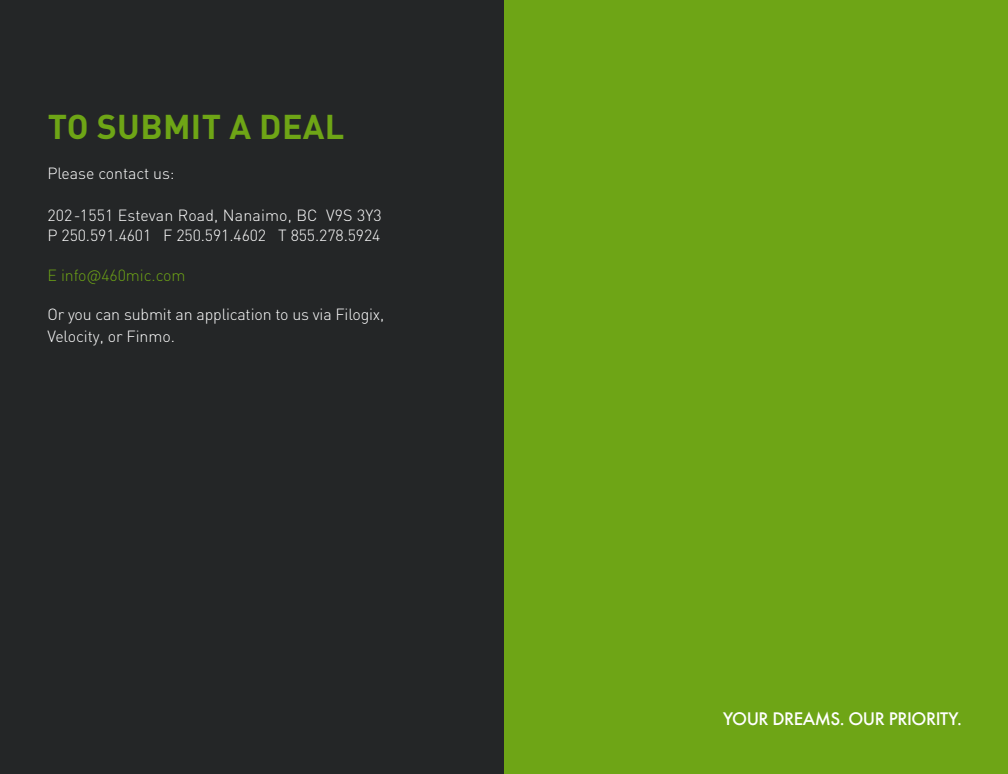
<style>
.page{position:relative;width:1008px;height:774px;background:#fff}
.page>*{position:absolute;margin:0;border:0;box-sizing:border-box;transform-origin:0 0}
.t1{font:700 34px "DINOT";letter-spacing:.01em;color:#6ea516}
.t2{font:500 19px "Futura EF";letter-spacing:-.025em;color:#fff}
.t3{font:300 16px/22px "DIN";letter-spacing:-.005em;color:#fff}
.t4{font:300 16px "DIN";letter-spacing:-.005em;color:#6ea516}
.s1{font-family:"DINOT"}
</style>
<div class="page">
<div style="left:0;top:0;width:504px;height:774px;background:#242627"></div>
<div style="left:504px;top:0;width:504px;height:774px;background:#6ea516"></div>
<p class="t1" style="left:48px;top:105px;width:298px">TO SUBMIT A DEAL</p>
<p class="t3" style="left:48px;top:162px;width:129px">Please contact us:</p>
<p class="t3" style="left:48px;top:204px;width:336px">202-1551 Estevan Road, Nanaimo, BC V9S 3Y3</p>
<p class="t3" style="left:48px;top:224px;width:334px">P 250.591.4601 F 250.591.4602 T 855.278.5924</p>
<p class="t4" style="left:48px;top:265px;width:140px">E info<span class="s1">@</span>460mic.com</p>
<p class="t3" style="left:48px;top:303px;width:338px">Or you can submit an application to us via Filogix,<br>Velocity, or Finmo.</p>
<p class="t2" style="left:723px;top:708px;width:240px">YOUR DREAMS. OUR PRIORITY.</p>
</div>
